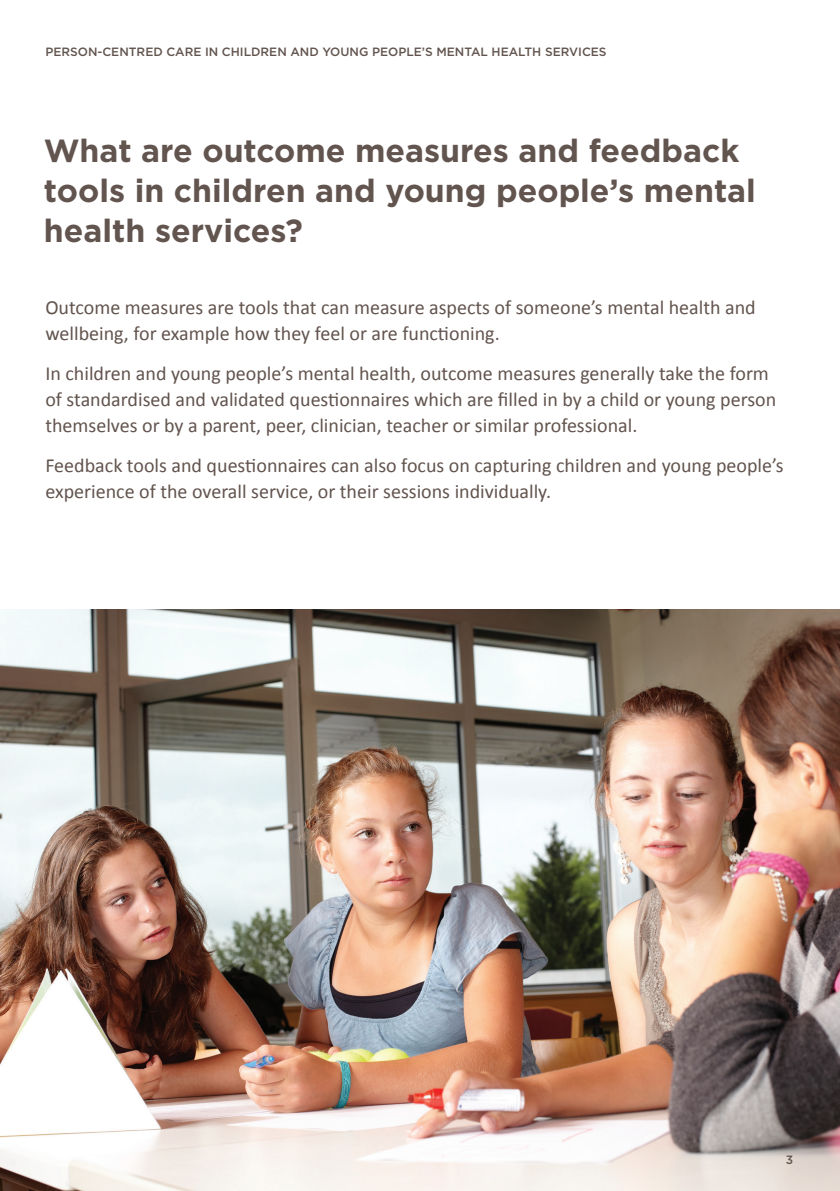
<style>
.page{position:relative;width:840px;height:1191px;background:#fff}
.page>*{position:absolute;margin:0;border:0;box-sizing:border-box;transform-origin:0 0}
.t1{font:700 32px/40px "Gotham";color:#62544e}
.t2{font:20px/26px "Calibri";color:#62544e}
.t3{font:500 12px "Gotham";color:#62544e}
</style>
<div class="page">
<img style="left:0;top:609px;width:839px;height:582px">
<p class="t3" style="left:45px;top:44px;width:562px">PERSON-CENTRED CARE IN CHILDREN AND YOUNG PEOPLE’S MENTAL HEALTH SERVICES</p>
<p class="t1" style="left:44px;top:130px;width:713px">What are outcome measures and feedback tools in children and young people’s mental health services?</p>
<p class="t2" style="left:45px;top:295px;width:711px">Outcome measures are tools that can measure aspects of someone’s mental health and wellbeing, for example how they feel or are functioning.</p>
<p class="t2" style="left:45px;top:361px;width:732px">In children and young people’s mental health, outcome measures generally take the form of standardised and validated questionnaires which are filled in by a child or young person themselves or by a parent, peer, clinician, teacher or similar professional.</p>
<p class="t2" style="left:45px;top:453px;width:739px">Feedback tools and questionnaires can also focus on capturing children and young people’s experience of the overall service, or their sessions individually.</p>
<p class="t3" style="left:785px;top:1151px;width:9px">3</p>
</div>
